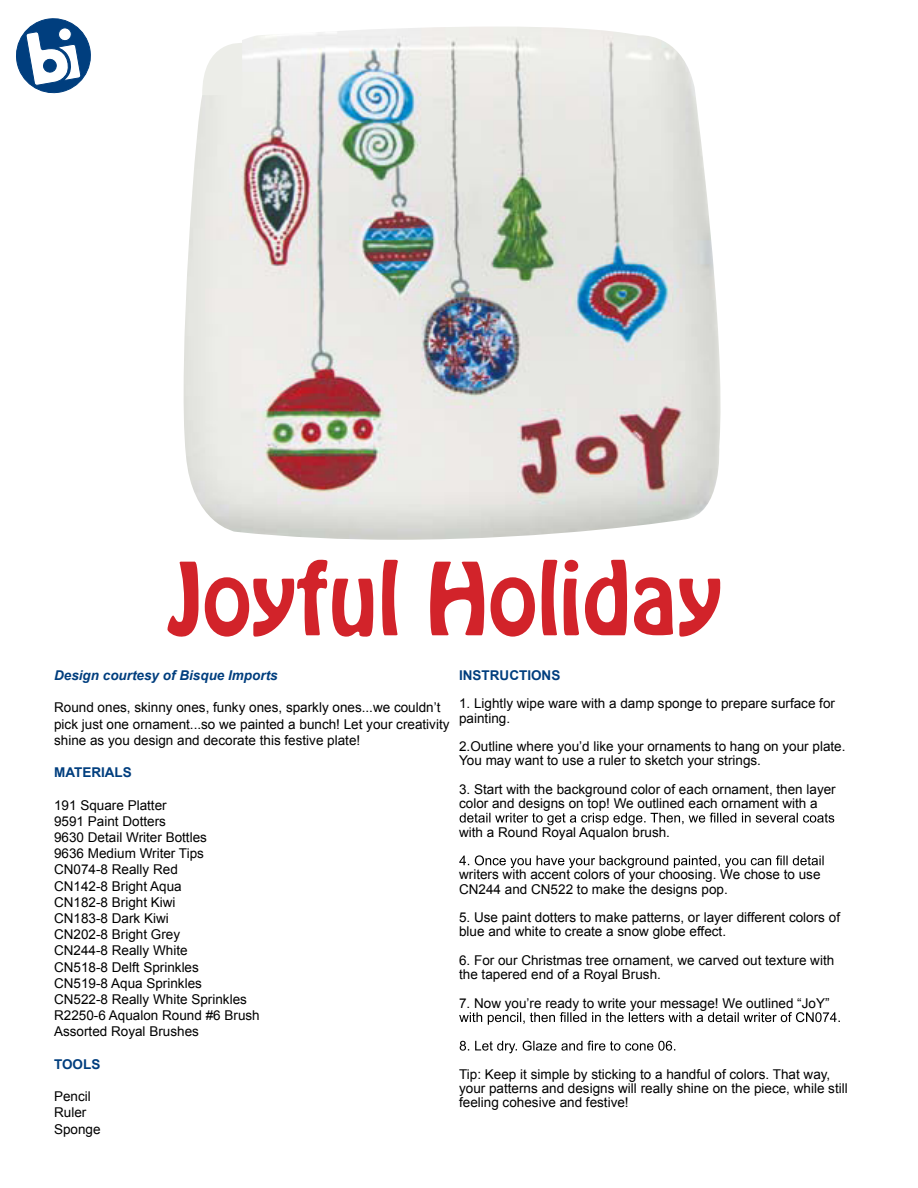
<style>
.page{position:relative;width:918px;height:1188px;background:#fff}
.page>*{position:absolute;margin:0;border:0;box-sizing:border-box;transform-origin:0 0}
.t1{font:88.5px "Hobo Std";color:#d2232a}
.t2{font:13.5px/16.2px "Arial";color:#000}
.t3{font:italic 700 13.5px "Arial";color:#003e7e}
.t4{font:700 13.5px "Arial";color:#003e7e}
</style>
<div class="page">
<svg style="left:460px;top:813px;width:374px;height:12px"></svg>
<svg style="left:459px;top:855px;width:365px;height:13px"></svg>
<svg style="left:459px;top:1012px;width:381px;height:13px"></svg>
<svg style="left:460px;top:1041px;width:215px;height:12px"></svg>
<img style="left:183px;top:27px;width:538px;height:513px">
<svg style="left:16px;top:18px;width:75px;height:76px"></svg>
<svg style="left:183px;top:27px;width:59px;height:68px"></svg>
<h1 class="t1" style="left:168px;top:538px;width:556px">Joyful Holiday</h1>
<p class="t3" style="left:54px;top:666px;width:225px">Design courtesy of Bisque Imports</p>
<p class="t2" style="left:54px;top:700px;width:397px">Round ones, skinny ones, funky ones, sparkly ones...we couldn’t pick just one ornament...so we painted a bunch! Let your creativity shine as you design and decorate this festive plate!</p>
<p class="t4" style="left:54px;top:763px;width:79px">MATERIALS</p>
<p class="t2" style="left:54px;top:797px;width:207px">191 Square Platter<br>9591 Paint Dotters<br>9630 Detail Writer Bottles<br>9636 Medium Writer Tips<br>CN074-8 Really Red<br>CN142-8 Bright Aqua<br>CN182-8 Bright Kiwi<br>CN183-8 Dark Kiwi<br>CN202-8 Bright Grey<br>CN244-8 Really White<br>CN518-8 Delft Sprinkles<br>CN519-8 Aqua Sprinkles<br>CN522-8 Really White Sprinkles<br>R2250-6 Aqualon Round #6 Brush<br>Assorted Royal Brushes</p>
<p class="t4" style="left:54px;top:1055px;width:48px">TOOLS</p>
<p class="t2" style="left:54px;top:1088px;width:48px">Pencil<br>Ruler<br>Sponge</p>
<p class="t4" style="left:459px;top:666px;width:103px">INSTRUCTIONS</p>
<p class="t2" style="left:459px;top:697px;width:377px;line-height:14.2px">1. Lightly wipe ware with a damp sponge to prepare surface for painting.</p>
<p class="t2" style="left:459px;top:739px;width:388px;line-height:14.2px">2.Outline where you’d like your ornaments to hang on your plate.<br>You may want to use a ruler to sketch your strings.</p>
<p class="t2" style="left:459px;top:782px;width:378px;line-height:14.2px">3. Start with the background color of each ornament, then layer color and designs on top! We outlined each ornament with a</p>
<p class="t2" style="left:459px;top:824px;width:212px">with a Round Royal Aqualon brush.</p>
<p class="t2" style="left:459px;top:868px;width:363px;line-height:14.2px">writers with accent colors of your choosing. We chose to use<br>CN244 and CN522 to make the designs pop.</p>
<p class="t2" style="left:459px;top:911px;width:382px;line-height:14.2px">5. Use paint dotters to make patterns, or layer different colors of blue and white to create a snow globe effect.</p>
<p class="t2" style="left:459px;top:953px;width:377px;line-height:14.2px">6. For our Christmas tree ornament, we carved out texture with the tapered end of a Royal Brush.</p>
<p class="t2" style="left:459px;top:995px;width:372px">7. Now you’re ready to write your message! We outlined “JoY”</p>
<p class="t2" style="left:459px;top:1067px;width:390px;line-height:14.2px">Tip: Keep it simple by sticking to a handful of colors. That way, your patterns and designs will really shine on the piece, while still feeling cohesive and festive!</p>
</div>
